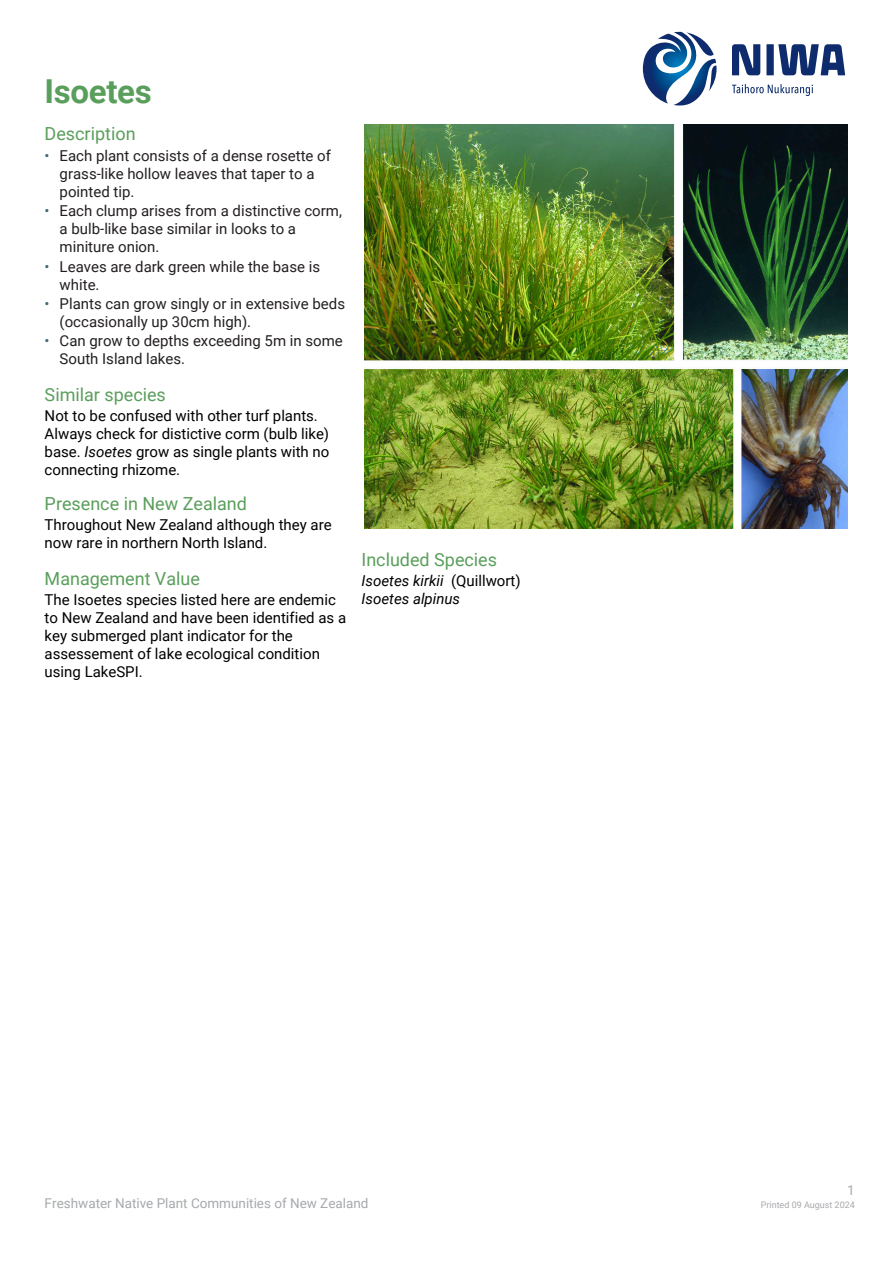
<style>
.page{position:relative;width:893px;height:1263px;background:#fff}
.page>*{position:absolute;margin:0;border:0;box-sizing:border-box;transform-origin:0 0}
.t1{font:700 33px "Roboto";letter-spacing:-.01em;color:#5a9e5b}
.t2{font:18px "Roboto";color:#5a9e5b}
.t3{font:15px/18px "Roboto";color:#000}
.t4{font:15px/18px "Roboto";color:#231f20}
.t5{font:italic 15px/18px "Roboto";color:#000}
.t6{font:15px "Roboto";color:#406c78}
.t7{font:13.5px "Roboto";color:#a7a9ac}
.t8{font:9px "Roboto";color:#a7a9ac}
.s1{font-style:italic}
.s2{font-style:normal}
</style>
<div class="page">
<svg style="left:643px;top:32px;width:73px;height:73px"></svg>
<svg style="left:732px;top:84px;width:81px;height:12px"></svg>
<div style="left:766px;top:44px;width:8px;height:31px;background:#0d2b6d"></div>
<svg style="left:778px;top:44px;width:67px;height:31px"></svg>
<svg style="left:732px;top:44px;width:28px;height:31px"></svg>
<img style="left:364px;top:124px;width:484px;height:404px">
<h1 class="t1" style="left:45px;top:78px;width:109px">Isoetes</h1>
<p class="t2" style="left:45px;top:127px;width:92px">Description</p>
<p class="t4" style="left:60px;top:148px;width:273px">Each plant consists of a dense rosette of grass-like hollow leaves that taper to a pointed tip.</p>
<p class="t6" style="left:45px;top:150px;width:7px">•</p>
<p class="t6" style="left:45px;top:205px;width:7px">•</p>
<p class="t4" style="left:60px;top:204px;width:284px">Each clump arises from a distinctive corm, a bulb-like base similar in looks to a miniture onion.</p>
<p class="t6" style="left:45px;top:260px;width:7px">•</p>
<p class="t4" style="left:60px;top:259px;width:262px">Leaves are dark green while the base is white.</p>
<p class="t6" style="left:45px;top:297px;width:7px">•</p>
<p class="t4" style="left:60px;top:296px;width:287px">Plants can grow singly or in extensive beds (occasionally up 30cm high).</p>
<p class="t6" style="left:45px;top:334px;width:7px">•</p>
<p class="t4" style="left:60px;top:333px;width:285px">Can grow to depths exceeding 5m in some<br>South Island lakes.</p>
<p class="t2" style="left:45px;top:388px;width:123px">Similar species</p>
<p class="t3" style="left:45px;top:409px;width:286px">Not to be confused with other turf plants.<br>Always check for distictive corm (bulb like) base. <span class="s1">Isoetes</span> grow as single plants with no connecting rhizome.</p>
<p class="t2" style="left:45px;top:496px;width:204px">Presence in New Zealand</p>
<p class="t3" style="left:45px;top:517px;width:289px">Throughout New Zealand although they are now rare in northern North Island.</p>
<p class="t2" style="left:45px;top:571px;width:157px">Management Value</p>
<p class="t3" style="left:45px;top:592px;width:303px">The Isoetes species listed here are endemic to New Zealand and have been identified as a key submerged plant indicator for the assessement of lake ecological condition using LakeSPI.</p>
<p class="t2" style="left:361px;top:552px;width:137px">Included Species</p>
<p class="t5" style="left:361px;top:573px;width:161px">Isoetes kirkii <span class="s2">(Quillwort)<br></span>Isoetes alpinus</p>
<p class="t7" style="left:45px;top:1197px;width:325px">Freshwater Native Plant Communities of New Zealand</p>
<p class="t7" style="left:847px;top:1185px;width:9px">1</p>
<p class="t8" style="left:761px;top:1201px;width:95px">Printed 09 August 2024</p>
</div>
